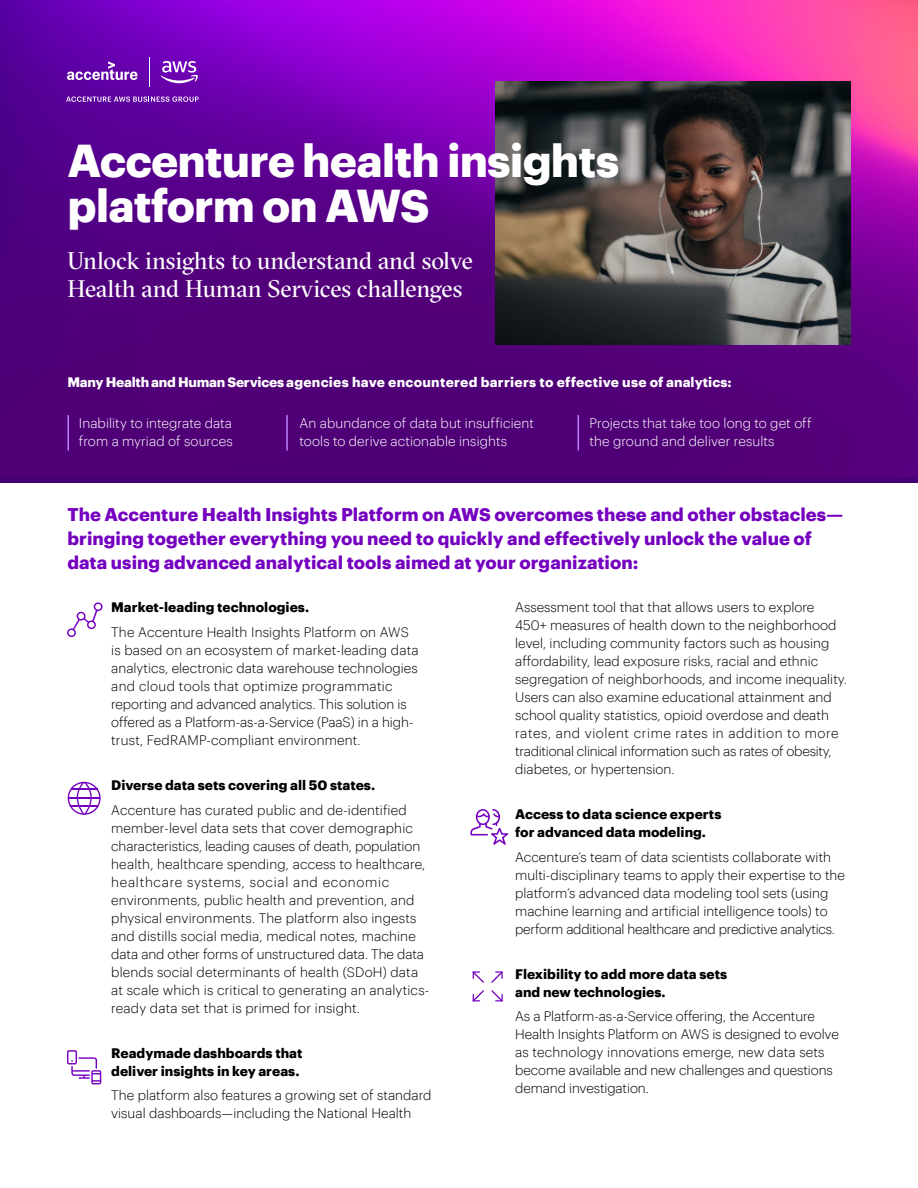
<style>
.page{position:relative;width:918px;height:1188px;background:#fff}
.page>*{position:absolute;margin:0;border:0;box-sizing:border-box;transform-origin:0 0}
.t1{font:700 45px/45px "Graphik";letter-spacing:-.02em;color:#fff}
.t2{font:24px/28.5px "GT Sectra Fine";letter-spacing:-.01em;color:#fff}
.t3{font:700 18px/24px "Graphik";color:#7500c0}
.t4{font:300 13.5px/18px "Graphik";color:#000}
.t5{font:700 13.5px/18px "Graphik";color:#000}
.t6{font:300 13.5px/18px "Graphik";letter-spacing:.005em;color:#fff}
.t7{font:700 13.5px "Graphik";letter-spacing:.01em;color:#fff}
</style>
<div class="page">
<img style="left:0;top:0;width:918px;height:476px">
<hr style="left:68px;top:416px;width:1px;height:34px;background:#be82ff">
<hr style="left:286px;top:416px;width:2px;height:34px;background:#be82ff">
<hr style="left:578px;top:416px;width:1px;height:34px;background:#be82ff">
<svg style="left:66px;top:97px;width:133px;height:5px"></svg>
<hr style="left:149px;top:57px;width:1px;height:30px;background:#fff">
<svg style="left:160px;top:61px;width:38px;height:22px"></svg>
<svg style="left:67px;top:61px;width:70px;height:19px"></svg>
<svg style="left:67px;top:602px;width:36px;height:35px"></svg>
<svg style="left:68px;top:782px;width:33px;height:33px"></svg>
<hr style="left:68px;top:797px;width:32px;height:1px;background:#7500c0">
<svg style="left:67px;top:1050px;width:34px;height:34px"></svg>
<svg style="left:470px;top:809px;width:38px;height:36px"></svg>
<svg style="left:473px;top:990px;width:11px;height:11px"></svg>
<svg style="left:491px;top:971px;width:12px;height:12px"></svg>
<svg style="left:473px;top:971px;width:11px;height:12px"></svg>
<svg style="left:491px;top:990px;width:12px;height:11px"></svg>
<img style="left:496px;top:81px;width:354px;height:264px">
<h1 class="t1" style="left:68px;top:134px;width:553px">Accenture health insights platform on AWS</h1>
<h2 class="t2" style="left:68px;top:246px;width:407px">Unlock insights to understand and solve<br>Health and Human Services challenges</h2>
<p class="t7" style="left:68px;top:372px;width:666px">Many Health and Human Services agencies have encountered barriers to effective use of analytics:</p>
<p class="t6" style="left:79px;top:414px;width:156px">Inability to integrate data from a myriad of sources</p>
<p class="t6" style="left:300px;top:414px;width:236px">An abundance of data but insufficient tools to derive actionable insights</p>
<p class="t6" style="left:590px;top:414px;width:224px">Projects that take too long to get off the ground and deliver results</p>
<h3 class="t3" style="left:68px;top:501px;width:777px">The Accenture Health Insights Platform on AWS overcomes these and other obstacles— bringing together everything you need to quickly and effectively unlock the value of data using advanced analytical tools aimed at your organization:</h3>
<p class="t5" style="left:111px;top:597px;width:199px">Market-leading technologies.</p>
<p class="t4" style="left:111px;top:622px;width:309px">The Accenture Health Insights Platform on AWS is based on an ecosystem of market-leading data analytics, electronic data warehouse technologies and cloud tools that optimize programmatic reporting and advanced analytics. This solution is offered as a Platform-as-a-Service (PaaS) in a high&shy;trust, FedRAMP-compliant environment.</p>
<p class="t5" style="left:111px;top:775px;width:265px">Diverse data sets covering all 50 states.</p>
<p class="t4" style="left:111px;top:800px;width:320px">Accenture has curated public and de-identified member-level data sets that cover demographic characteristics, leading causes of death, population health, healthcare spending, access to healthcare, healthcare systems, social and economic environments, public health and prevention, and physical environments. The platform also ingests and distills social media, medical notes, machine data and other forms of unstructured data. The data blends social determinants of health (SDoH) data at scale which is critical to generating an analytics&shy;ready data set that is primed for insight.</p>
<p class="t5" style="left:111px;top:1042px;width:193px">Readymade dashboards that deliver insights in key areas.</p>
<p class="t4" style="left:111px;top:1085px;width:322px">The platform also features a growing set of standard visual dashboards—including the National Health</p>
<p class="t4" style="left:515px;top:597px;width:333px">Assessment tool that that allows users to explore 450+ measures of health down to the neighborhood level, including community factors such as housing affordability, lead exposure risks, racial and ethnic segregation of neighborhoods, and income inequality.<br>Users can also examine educational attainment and school quality statistics, opioid overdose and death rates, and violent crime rates in addition to more traditional clinical information such as rates of obesity, diabetes, or hypertension.</p>
<p class="t5" style="left:515px;top:804px;width:208px">Access to data science experts for advanced data modeling.</p>
<p class="t4" style="left:515px;top:847px;width:331px">Accenture’s team of data scientists collaborate with multi-disciplinary teams to apply their expertise to the platform’s advanced data modeling tool sets (using machine learning and artificial intelligence tools) to perform additional healthcare and predictive analytics.</p>
<p class="t5" style="left:515px;top:964px;width:214px">Flexibility to add more data sets and new technologies.</p>
<p class="t4" style="left:515px;top:1006px;width:325px">As a Platform-as-a-Service offering, the Accenture Health Insights Platform on AWS is designed to evolve as technology innovations emerge, new data sets become available and new challenges and questions demand investigation.</p>
</div>
